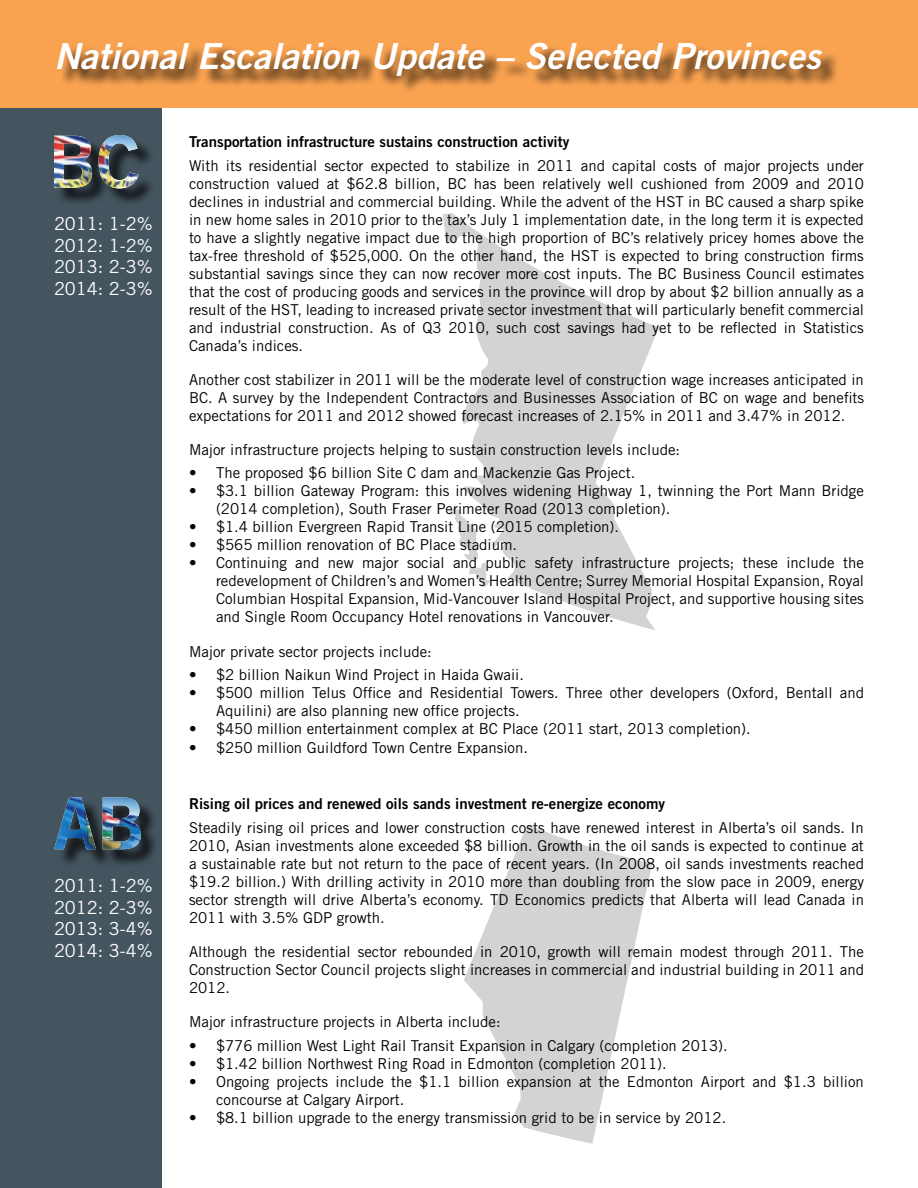
<style>
.page{position:relative;width:918px;height:1188px;background:#fff}
.page>*{position:absolute;margin:0;border:0;box-sizing:border-box;transform-origin:0 0}
.t1{font:italic 36px "Trade Gothic Bold Two";color:#fff}
.t2{font:18px/21.6px "Trade Gothic";color:#fff;text-align:justify}
.t3{font:15px/18px "Trade Gothic";color:#000;text-align:justify}
.t4{font:15px "Trade Gothic Bold Two";color:#000}
</style>
<div class="page">
<div style="left:0;top:94px;width:162px;height:1094px;background:#455560"></div>
<div style="left:0;top:0;width:918px;height:108px;background:#f9a351"></div>
<svg style="left:464px;top:825px;width:188px;height:319px;fill:#d1d3d4"></svg>
<svg style="left:443px;top:213px;width:216px;height:417px;fill:#d1d3d4"></svg>
<div style="left:59px;top:44px;width:780px;height:49px;background:#000;opacity:.75"></div>
<div style="left:56px;top:137px;width:101px;height:69px;background:#000;opacity:.75"></div>
<img style="left:54px;top:135px;width:85px;height:53px">
<div style="left:56px;top:799px;width:102px;height:69px;background:#000;opacity:.75"></div>
<img style="left:54px;top:797px;width:87px;height:52px">
<h1 class="t1" style="left:54px;top:33px;width:768px">National Escalation Update – Selected Provinces</h1>
<p class="t2" style="left:54px;top:213px;width:100px">2011: 1-2% 2012: 1-2% 2013: 2-3% 2014: 2-3%</p>
<p class="t2" style="left:54px;top:875px;width:100px">2011: 1-2% 2012: 2-3% 2013: 3-4% 2014: 3-4%</p>
<p class="t4" style="left:189px;top:132px;width:382px">Transportation infrastructure sustains construction activity</p>
<p class="t3" style="left:189px;top:156px;width:677px">With its residential sector expected to stabilize in 2011 and capital costs of major projects under construction valued at $62.8 billion, BC has been relatively well cushioned from 2009 and 2010 declines in industrial and commercial building. While the advent of the HST in BC caused a sharp spike in new home sales in 2010 prior to the tax’s July 1 implementation date, in the long term it is expected to have a slightly negative impact due to the high proportion of BC’s relatively pricey homes above the tax-free threshold of $525,000. On the other hand, the HST is expected to bring construction firms substantial savings since they can now recover more cost inputs. The BC Business Council estimates that the cost of producing goods and services in the province will drop by about $2 billion annually as a result of the HST, leading to increased private sector investment that will particularly benefit commercial and industrial construction. As of Q3 2010, such cost savings had yet to be reflected in Statistics Canada’s indices.</p>
<p class="t3" style="left:189px;top:370px;width:677px">Another cost stabilizer in 2011 will be the moderate level of construction wage increases anticipated in BC. A survey by the Independent Contractors and Businesses Association of BC on wage and benefits expectations for 2011 and 2012 showed forecast increases of 2.15% in 2011 and 3.47% in 2012.</p>
<p class="t3" style="left:189px;top:440px;width:493px">Major infrastructure projects helping to sustain construction levels include:</p>
<p class="t3" style="left:189px;top:464px;width:448px">• The proposed $6 billion Site C dam and Mackenzie Gas Project.</p>
<p class="t3" style="left:216px;top:482px;width:649px;text-indent:-27px">• $3.1 billion Gateway Program: this involves widening Highway 1, twinning the Port Mann Bridge (2014 completion), South Fraser Perimeter Road (2013 completion).</p>
<p class="t3" style="left:189px;top:518px;width:432px">• $1.4 billion Evergreen Rapid Transit Line (2015 completion).</p>
<p class="t3" style="left:189px;top:536px;width:330px">• $565 million renovation of BC Place stadium.</p>
<p class="t3" style="left:216px;top:554px;width:650px;text-indent:-27px">• Continuing and new major social and public safety infrastructure projects; these include the redevelopment of Children’s and Women’s Health Centre; Surrey Memorial Hospital Expansion, Royal Columbian Hospital Expansion, Mid-Vancouver Island Hospital Project, and supportive housing sites and Single Room Occupancy Hotel renovations in Vancouver.</p>
<p class="t3" style="left:189px;top:642px;width:244px">Major private sector projects include:</p>
<p class="t3" style="left:189px;top:665px;width:337px">• $2 billion Naikun Wind Project in Haida Gwaii.</p>
<p class="t3" style="left:216px;top:683px;width:650px;text-indent:-27px">• $500 million Telus Office and Residential Towers. Three other developers (Oxford, Bentall and<br>Aquilini) are also planning new office projects.</p>
<p class="t3" style="left:189px;top:719px;width:563px">• $450 million entertainment complex at BC Place (2011 start, 2013 completion).</p>
<p class="t3" style="left:189px;top:739px;width:340px">• $250 million Guildford Town Centre Expansion.</p>
<p class="t4" style="left:189px;top:795px;width:478px">Rising oil prices and renewed oils sands investment re-energize economy</p>
<p class="t3" style="left:189px;top:818px;width:677px">Steadily rising oil prices and lower construction costs have renewed interest in Alberta’s oil sands. In 2010, Asian investments alone exceeded $8 billion. Growth in the oil sands is expected to continue at a sustainable rate but not return to the pace of recent years. (In 2008, oil sands investments reached $19.2 billion.) With drilling activity in 2010 more than doubling from the slow pace in 2009, energy sector strength will drive Alberta’s economy. TD Economics predicts that Alberta will lead Canada in 2011 with 3.5% GDP growth.</p>
<p class="t3" style="left:189px;top:942px;width:677px">Although the residential sector rebounded in 2010, growth will remain modest through 2011. The Construction Sector Council projects slight increases in commercial and industrial building in 2011 and 2012.</p>
<p class="t3" style="left:189px;top:1013px;width:313px">Major infrastructure projects in Alberta include:</p>
<p class="t3" style="left:189px;top:1036px;width:540px">• $776 million West Light Rail Transit Expansion in Calgary (completion 2013).</p>
<p class="t3" style="left:189px;top:1054px;width:479px">• $1.42 billion Northwest Ring Road in Edmonton (completion 2011).</p>
<p class="t3" style="left:216px;top:1072px;width:649px;text-indent:-27px">• Ongoing projects include the $1.1 billion expansion at the Edmonton Airport and $1.3 billion concourse at Calgary Airport.</p>
<p class="t3" style="left:189px;top:1108px;width:539px">• $8.1 billion upgrade to the energy transmission grid to be in service by 2012.</p>
</div>
